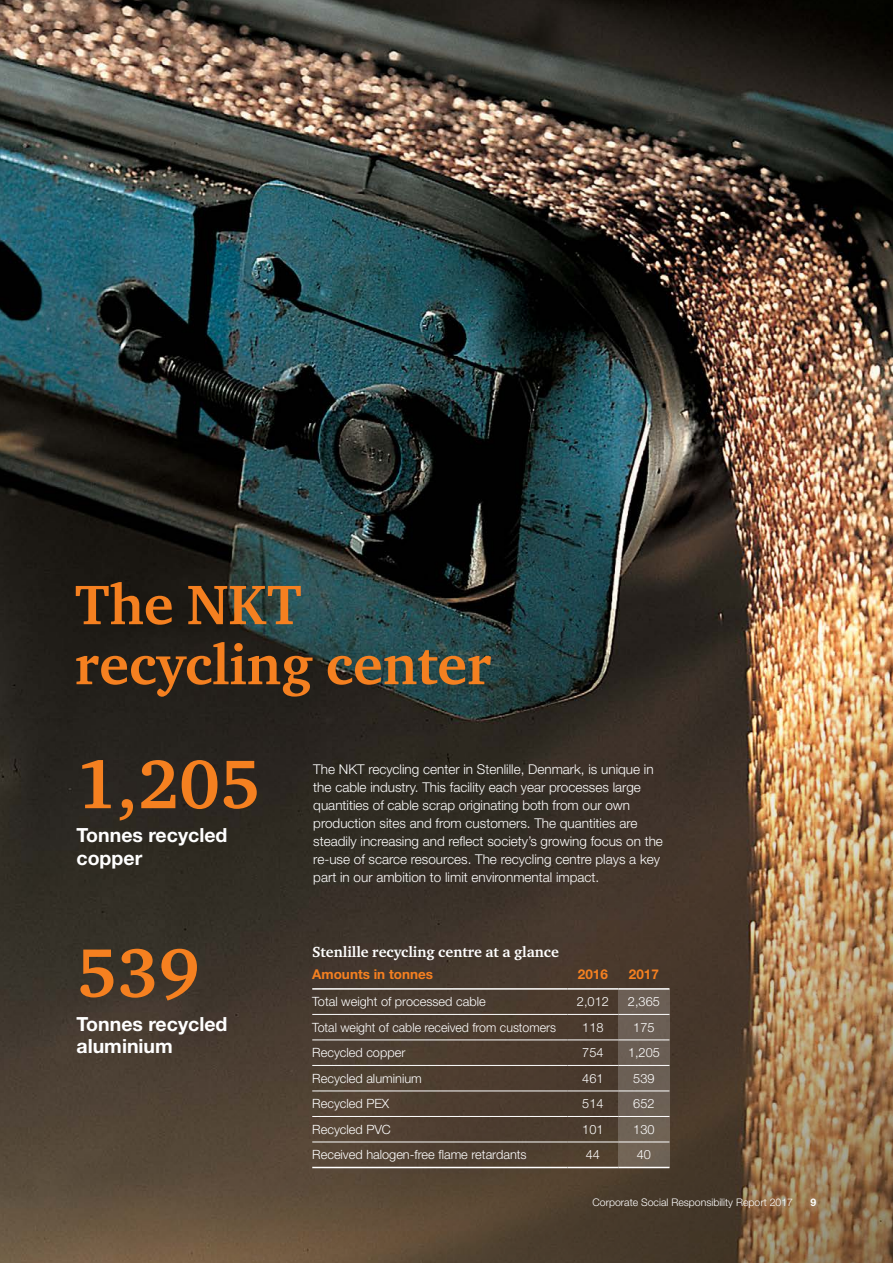
<style>
.page{position:relative;width:893px;height:1263px;background:#fff}
.page>*{position:absolute;margin:0;border:0;box-sizing:border-box;transform-origin:0 0}
.t1{font:700 70.5px "Charter ITC Std";color:#f58020}
.t2{font:700 57px/60px "Charter ITC Std";color:#f58020}
.t3{font:700 19.5px/22.5px "Helvetica Neue LT Std";color:#fff}
.t4{font:700 15px "Charter ITC Std";color:#fff}
.t5{font:300 13.5px/18px "Helvetica Neue LT Std";color:#fff}
.t6{font:700 13.5px "Helvetica Neue LT Std";color:#f58020}
.t7{font:300 12.75px "Helvetica Neue LT Std";color:#fff}
.t8{font:300 10.5px "Helvetica Neue LT Std";color:#fff}
.t9{font:700 10.5px "Helvetica Neue LT Std";color:#fff}
</style>
<div class="page">
<img style="left:0;top:0;width:893px;height:1263px">
<img style="left:38px;top:629px;width:855px;height:634px">
<div style="left:618px;top:989px;width:51px;height:178px;background:#6b5f55"></div>
<hr style="left:312px;top:988px;width:255px;height:2px;background:#fff">
<hr style="left:567px;top:988px;width:51px;height:2px;background:#fff">
<hr style="left:618px;top:988px;width:51px;height:2px;background:#fff">
<hr style="left:312px;top:1014px;width:255px;height:1px;background:#fff">
<hr style="left:567px;top:1014px;width:51px;height:1px;background:#fff">
<hr style="left:618px;top:1014px;width:51px;height:1px;background:#fff">
<hr style="left:312px;top:1039px;width:255px;height:1px;background:#fff">
<hr style="left:567px;top:1039px;width:51px;height:1px;background:#fff">
<hr style="left:618px;top:1039px;width:51px;height:1px;background:#fff">
<hr style="left:312px;top:1065px;width:255px;height:1px;background:#fff">
<hr style="left:567px;top:1065px;width:51px;height:1px;background:#fff">
<hr style="left:618px;top:1065px;width:51px;height:1px;background:#fff">
<hr style="left:312px;top:1090px;width:255px;height:1px;background:#fff">
<hr style="left:567px;top:1090px;width:51px;height:1px;background:#fff">
<hr style="left:618px;top:1090px;width:51px;height:1px;background:#fff">
<hr style="left:312px;top:1116px;width:255px;height:1px;background:#fff">
<hr style="left:567px;top:1116px;width:51px;height:1px;background:#fff">
<hr style="left:618px;top:1116px;width:51px;height:1px;background:#fff">
<hr style="left:312px;top:1141px;width:255px;height:1px;background:#fff">
<hr style="left:312px;top:1167px;width:255px;height:1px;background:#fff">
<hr style="left:567px;top:1141px;width:51px;height:1px;background:#fff">
<hr style="left:567px;top:1167px;width:51px;height:1px;background:#fff">
<hr style="left:618px;top:1141px;width:51px;height:1px;background:#fff">
<hr style="left:618px;top:1167px;width:51px;height:1px;background:#fff">
<h2 class="t2" style="left:75px;top:574px;width:418px">The NKT recycling center</h2>
<h1 class="t1" style="left:77px;top:740px;width:186px">1,205</h1>
<h3 class="t3" style="left:77px;top:823px;width:152px">Tonnes recycled copper</h3>
<h1 class="t1" style="left:77px;top:929px;width:124px">539</h1>
<h3 class="t3" style="left:77px;top:1012px;width:152px">Tonnes recycled aluminium</h3>
<p class="t5" style="left:313px;top:760px;width:351px">The NKT recycling center in Stenlille, Denmark, is unique in the cable industry. This facility each year processes large quantities of cable scrap originating both from our own production sites and from customers. The quantities are steadily increasing and reflect society’s growing focus on the re-use of scarce resources. The recycling centre plays a key part in our ambition to limit environmental impact.</p>
<p class="t4" style="left:312px;top:943px;width:248px">Stenlille recycling centre at a glance</p>
<p class="t6" style="left:312px;top:966px;width:122px">Amounts in tonnes</p>
<p class="t6" style="left:578px;top:966px;width:32px">2016</p>
<p class="t6" style="left:629px;top:966px;width:32px">2017</p>
<p class="t7" style="left:312px;top:994px;width:175px">Total weight of processed cable</p>
<p class="t7" style="left:577px;top:994px;width:33px">2,012</p>
<p class="t7" style="left:628px;top:994px;width:33px">2,365</p>
<p class="t7" style="left:312px;top:1019px;width:245px">Total weight of cable received from customers</p>
<p class="t7" style="left:582px;top:1019px;width:23px">118</p>
<p class="t7" style="left:633px;top:1019px;width:23px">175</p>
<p class="t7" style="left:312px;top:1045px;width:95px">Recycled copper</p>
<p class="t7" style="left:582px;top:1045px;width:23px">754</p>
<p class="t7" style="left:628px;top:1045px;width:33px">1,205</p>
<p class="t7" style="left:312px;top:1070px;width:111px">Recycled aluminium</p>
<p class="t7" style="left:582px;top:1070px;width:23px">461</p>
<p class="t7" style="left:633px;top:1070px;width:23px">539</p>
<p class="t7" style="left:312px;top:1096px;width:79px">Recycled PEX</p>
<p class="t7" style="left:582px;top:1096px;width:23px">514</p>
<p class="t7" style="left:633px;top:1096px;width:23px">652</p>
<p class="t7" style="left:312px;top:1121px;width:80px">Recycled PVC</p>
<p class="t7" style="left:582px;top:1121px;width:23px">101</p>
<p class="t7" style="left:633px;top:1121px;width:23px">130</p>
<p class="t7" style="left:312px;top:1147px;width:216px">Received halogen-free flame retardants</p>
<p class="t7" style="left:586px;top:1147px;width:16px">44</p>
<p class="t7" style="left:637px;top:1147px;width:16px">40</p>
<p class="t8" style="left:592px;top:1196px;width:202px">Corporate Social Responsibility Report 2017</p>
<p class="t9" style="left:811px;top:1196px;width:7px">9</p>
</div>
